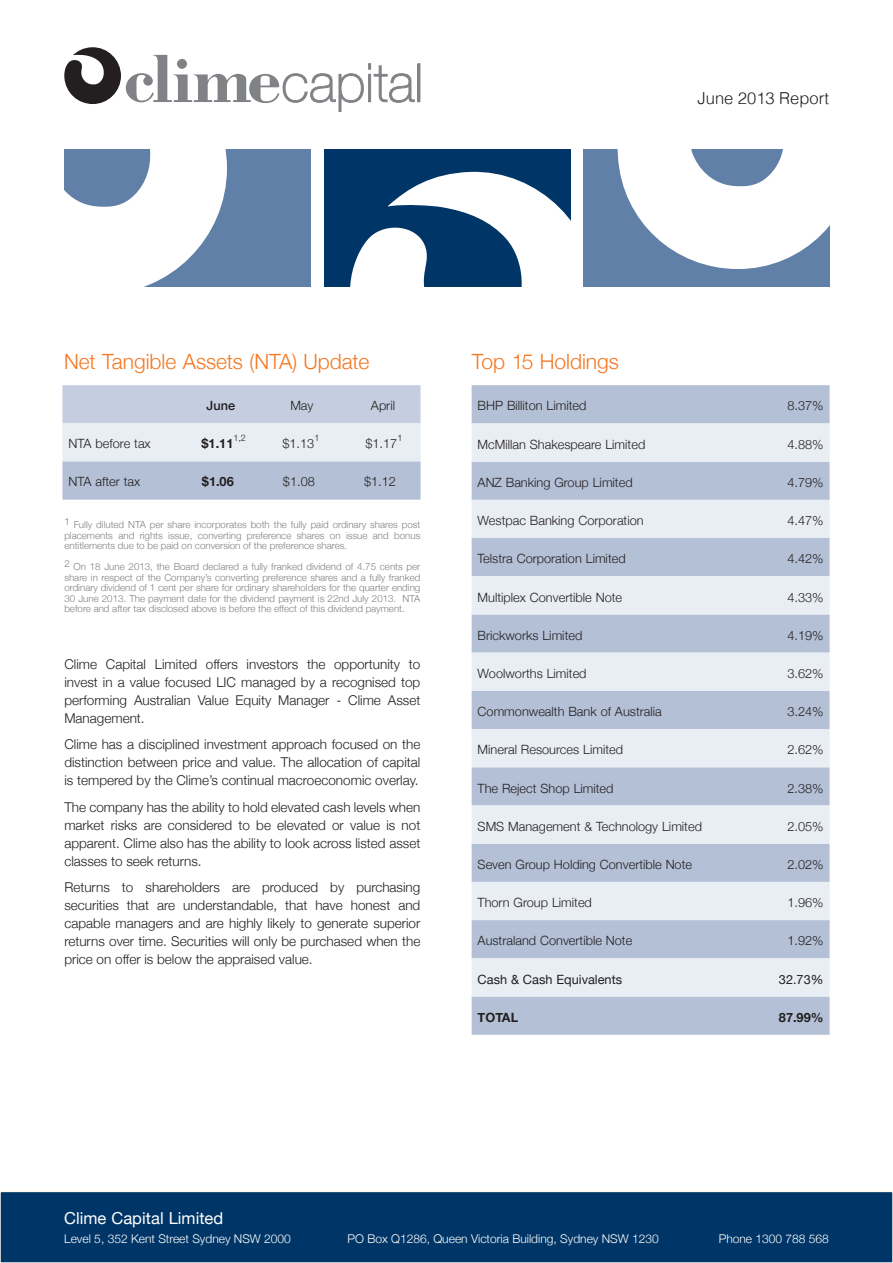
<style>
.page{position:relative;width:893px;height:1263px;background:#fff}
.page>*{position:absolute;margin:0;border:0;box-sizing:border-box;transform-origin:0 0}
._17pt_heading___spac{font:300 21px "Helvetica Neue";color:#f47721}
.t1{font:16.5px "Helvetica Neue";color:#fff}
.t2{font:300 16.5px "Helvetica";color:#231f20}
.t3{font:300 13.5px/18px "Helvetica Neue";color:#231f20;text-align:justify}
.text{font:300 12.75px "Helvetica Neue";color:#231f20}
.text-2{font:12.75px "Helvetica Neue";color:#231f20}
.text-3{font:700 12.75px "Helvetica Neue";color:#231f20}
.text-4{font:500 12.75px "Helvetica Neue";color:#231f20}
.t4{font:300 12px "Helvetica Neue";color:#fff}
.t5{font:300 9.75px/10.5px "Helvetica Neue";color:#808285;text-align:justify}
.text-5{font:300 9px "Helvetica Neue";color:#231f20}
</style>
<div class="page">
<div style="left:0;top:1191px;width:893px;height:72px;background:#003667;border:2px solid #fef7f0"></div>
<div style="left:324px;top:149px;width:246px;height:138px;background:#003667"></div>
<svg style="left:350px;top:171px;width:220px;height:116px"></svg>
<div style="left:64px;top:149px;width:247px;height:138px;background:#6180a7"></div>
<svg style="left:64px;top:149px;width:163px;height:138px"></svg>
<div style="left:583px;top:149px;width:247px;height:138px;background:#6180a7"></div>
<svg style="left:617px;top:149px;width:213px;height:120px"></svg>
<svg style="left:64px;top:47px;width:351px;height:65px"></svg>
<div style="left:418px;top:63px;width:2px;height:39px;border:1px solid #808285"></div>
<svg style="left:62px;top:385px;width:359px;height:115px;background:#cbd4e3"></svg>
<div style="left:472px;top:385px;width:358px;height:650px;background:#b3c0d6"></div>
<svg style="left:472px;top:423px;width:358px;height:497px;background:#d0d8e6"></svg>
<div style="left:472px;top:958px;width:358px;height:38px;background:#e9edf4"></div>
<p class="t2" style="left:698px;top:87px;width:133px">June 2013 Report</p>
<p class="_17pt_heading___spac" style="left:64px;top:349px;width:307px">Net Tangible Assets (NTA) Update</p>
<p class="_17pt_heading___spac" style="left:472px;top:349px;width:149px">Top 15 Holdings</p>
<p class="text-4" style="left:207px;top:398px;width:30px">June</p>
<p class="text" style="left:290px;top:398px;width:25px">May</p>
<p class="text" style="left:371px;top:398px;width:26px">April</p>
<p class="text" style="left:68px;top:436px;width:84px">NTA before tax</p>
<p class="text-3" style="left:202px;top:436px;width:33px">$1.11</p>
<p class="text-5" style="left:233px;top:432px;width:14px">1,2</p>
<p class="text" style="left:282px;top:436px;width:33px">$1.13</p>
<p class="text" style="left:478px;top:398px;width:110px">BHP Billiton Limited</p>
<p class="text" style="left:787px;top:398px;width:38px">8.37%</p>
<p class="text" style="left:478px;top:436px;width:169px">McMillan Shakespeare Limited</p>
<p class="text" style="left:787px;top:436px;width:38px">4.88%</p>
<p class="text" style="left:478px;top:475px;width:157px">ANZ Banking Group Limited</p>
<p class="text" style="left:787px;top:475px;width:38px">4.79%</p>
<p class="text" style="left:478px;top:513px;width:168px">Westpac Banking Corporation</p>
<p class="text" style="left:787px;top:513px;width:38px">4.47%</p>
<p class="text" style="left:478px;top:551px;width:150px">Telstra Corporation Limited</p>
<p class="text" style="left:787px;top:551px;width:38px">4.42%</p>
<p class="text" style="left:478px;top:589px;width:146px">Multiplex Convertible Note</p>
<p class="text" style="left:787px;top:589px;width:38px">4.33%</p>
<p class="text" style="left:478px;top:627px;width:106px">Brickworks Limited</p>
<p class="text" style="left:787px;top:627px;width:38px">4.19%</p>
<p class="text" style="left:478px;top:666px;width:110px">Woolworths Limited</p>
<p class="text" style="left:787px;top:666px;width:38px">3.62%</p>
<p class="text" style="left:478px;top:704px;width:186px">Commonwealth Bank of Australia</p>
<p class="text" style="left:787px;top:704px;width:38px">3.24%</p>
<p class="text" style="left:478px;top:742px;width:147px">Mineral Resources Limited</p>
<p class="text" style="left:787px;top:742px;width:38px">2.62%</p>
<p class="text" style="left:478px;top:780px;width:137px">The Reject Shop Limited</p>
<p class="text" style="left:787px;top:780px;width:38px">2.38%</p>
<p class="text" style="left:478px;top:818px;width:226px">SMS Management &amp; Technology Limited</p>
<p class="text" style="left:787px;top:818px;width:38px">2.05%</p>
<p class="text" style="left:478px;top:857px;width:216px">Seven Group Holding Convertible Note</p>
<p class="text" style="left:787px;top:857px;width:38px">2.02%</p>
<p class="text" style="left:478px;top:895px;width:116px">Thorn Group Limited</p>
<p class="text" style="left:787px;top:895px;width:38px">1.96%</p>
<p class="text" style="left:478px;top:933px;width:156px">Australand Convertible Note</p>
<p class="text" style="left:787px;top:933px;width:38px">1.92%</p>
<p class="text-2" style="left:478px;top:971px;width:146px">Cash &amp; Cash Equivalents</p>
<p class="text-2" style="left:779px;top:971px;width:46px">32.73%</p>
<p class="text-3" style="left:478px;top:1009px;width:42px">TOTAL</p>
<p class="text-3" style="left:779px;top:1009px;width:46px">87.99%</p>
<p class="text-5" style="left:314px;top:432px;width:7px">1</p>
<p class="text-5" style="left:397px;top:432px;width:7px">1</p>
<p class="text" style="left:365px;top:436px;width:33px">$1.17</p>
<p class="text" style="left:68px;top:474px;width:73px">NTA after tax</p>
<p class="text-3" style="left:202px;top:474px;width:33px">$1.06</p>
<p class="text" style="left:283px;top:474px;width:33px">$1.08</p>
<p class="text" style="left:364px;top:474px;width:33px">$1.12</p>
<p class="t5" style="left:64px;top:519px;width:357px">1 Fully diluted NTA per share incorporates both the fully paid ordinary shares post placements and rights issue, converting preference shares on issue and bonus entitlements due to be paid on conversion of the preference shares.</p>
<p class="t5" style="left:64px;top:561px;width:357px">2 On 18 June 2013, the Board declared a fully franked dividend of 4.75 cents per share in respect of the Company’s converting preference shares and a fully franked ordinary dividend of 1 cent per share for ordinary shareholders for the quarter ending 30 June 2013. The payment date for the dividend payment is 22nd July 2013. NTA before and after tax disclosed above is before the effect of this dividend payment.</p>
<p class="t3" style="left:64px;top:655px;width:357px">Clime Capital Limited offers investors the opportunity to invest in a value focused LIC managed by a recognised top performing Australian Value Equity Manager - Clime Asset Management.</p>
<p class="t3" style="left:64px;top:735px;width:357px">Clime has a disciplined investment approach focused on the distinction between price and value. The allocation of capital is tempered by the Clime’s continual macroeconomic overlay.</p>
<p class="t3" style="left:64px;top:798px;width:357px">The company has the ability to hold elevated cash levels when market risks are considered to be elevated or value is not apparent. Clime also has the ability to look across listed asset classes to seek returns.</p>
<p class="t3" style="left:64px;top:878px;width:357px">Returns to shareholders are produced by purchasing securities that are understandable, that have honest and capable managers and are highly likely to generate superior returns over time. Securities will only be purchased when the price on offer is below the appraised value.</p>
<p class="t1" style="left:64px;top:1208px;width:160px">Clime Capital Limited</p>
<p class="t4" style="left:64px;top:1231px;width:228px">Level 5, 352 Kent Street Sydney NSW 2000</p>
<p class="t4" style="left:348px;top:1231px;width:313px">PO Box Q1286, Queen Victoria Building, Sydney NSW 1230</p>
<p class="t4" style="left:719px;top:1231px;width:112px">Phone 1300 788 568</p>
</div>
